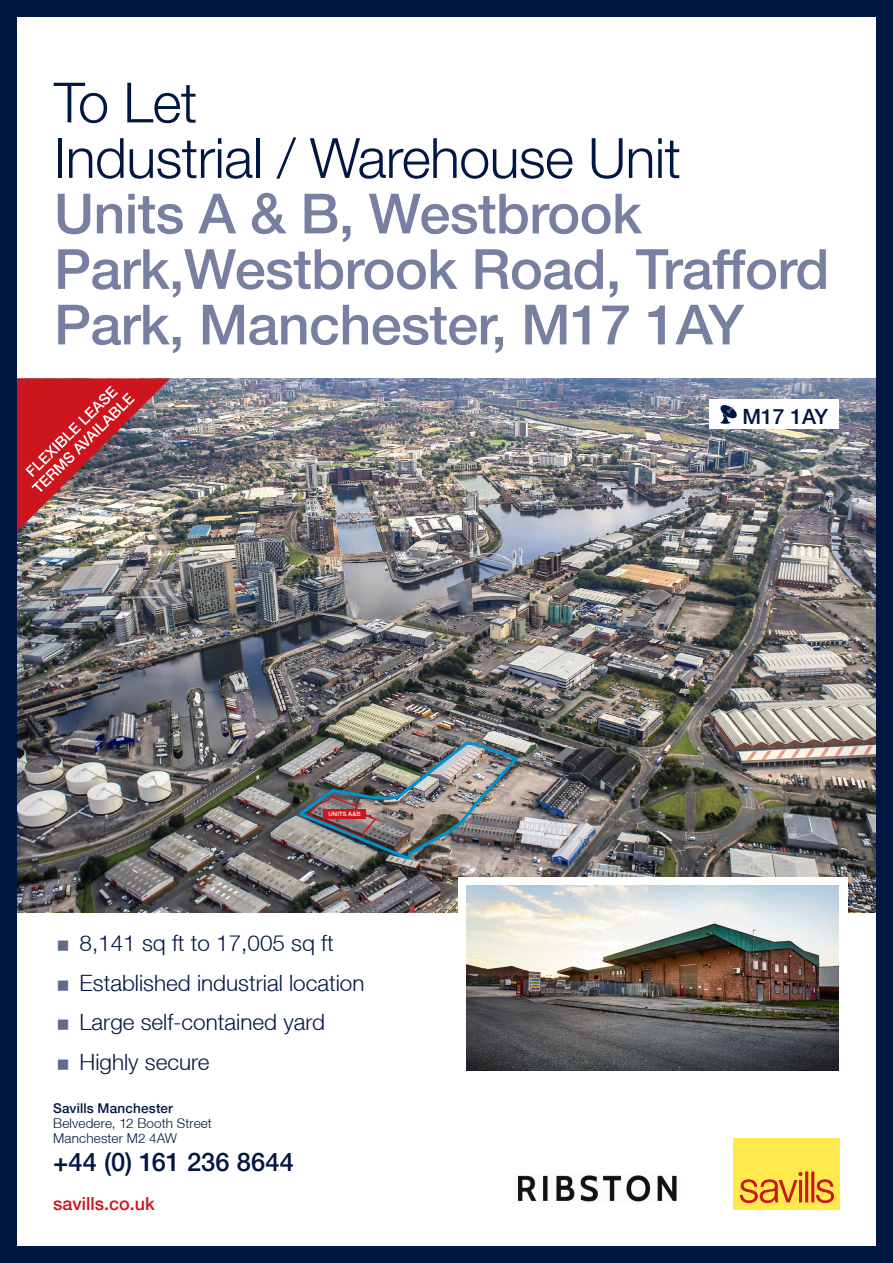
<style>
.page{position:relative;width:893px;height:1263px;background:#fff}
.page>*{position:absolute;margin:0;border:0;box-sizing:border-box;transform-origin:0 0}
.t1{font:500 55.5px/55.5px "Helvetica Neue LT";letter-spacing:-.01em;color:#7780a0}
.t2{font:500 25.5px "Helvetica Neue LT";letter-spacing:.005em;color:#001643}
.t3{font:300 22.5px "Helvetica Neue LT";color:#001643}
.BODY_TEXT_1_5PT_S_A{font:500 21px "Helvetica Neue LT";color:#001643}
.t4{font:500 18px "Helvetica Neue LT";color:#cd151d}
.t5{font:300 13.5px/15px "Helvetica Neue LT";letter-spacing:.01em;color:#001643}
.t6{font:500 13.5px "Helvetica Neue LT";letter-spacing:.01em;color:#001643}
.t7{font:500 6px "Helvetica Neue LT";letter-spacing:.025em;color:#fff}
.s1{font-weight:300;color:#001643}
</style>
<div class="page">
<img style="left:0;top:0;width:893px;height:1263px">
<div style="left:733px;top:1103px;width:107px;height:107px;background:#ffe94d"></div>
<svg style="left:740px;top:1171px;width:94px;height:32px"></svg>
<img style="left:513px;top:1174px;width:168px;height:29px">
<div style="left:710px;top:400px;width:129px;height:29px;background:#fff"></div>
<svg style="left:720px;top:405px;width:17px;height:19px"></svg>
<div style="left:458px;top:877px;width:389px;height:260px;background:#fff"></div>
<img style="left:466px;top:886px;width:373px;height:184px">
<img style="left:294px;top:739px;width:227px;height:123px">
<div style="left:323px;top:809px;width:43px;height:10px;background:#cd151d"></div>
<img style="left:17px;top:378px;width:153px;height:153px">
<svg style="left:58px;top:940px;width:10px;height:10px"></svg>
<svg style="left:58px;top:980px;width:10px;height:10px"></svg>
<svg style="left:58px;top:1020px;width:10px;height:10px"></svg>
<svg style="left:58px;top:1059px;width:10px;height:11px"></svg>
<p class="t1" style="left:54px;top:74px;width:777px"><span class="s1">To Let<br>Industrial / Warehouse Unit<br></span>Units A &amp; B, Westbrook<br>Park,Westbrook Road, Trafford<br>Park, Manchester, M17 1AY</p>
<p class="t7" style="left:328px;top:810px;width:34px">UNITS A&amp;B</p>
<p class="t3" style="left:80px;top:929px;width:256px">8,141 sq ft to 17,005 sq ft</p>
<p class="t3" style="left:80px;top:969px;width:287px">Established industrial location</p>
<p class="t3" style="left:80px;top:1009px;width:247px">Large self-contained yard</p>
<p class="t3" style="left:80px;top:1048px;width:132px">Highly secure</p>
<p class="t6" style="left:53px;top:1100px;width:121px">Savills Manchester</p>
<p class="t5" style="left:53px;top:1115px;width:160px">Belvedere, 12 Booth Street<br>Manchester M2 4AW</p>
<p class="t2" style="left:53px;top:1147px;width:242px">+44 (0) 161 236 8644</p>
<p class="t4" style="left:53px;top:1193px;width:103px">savills.co.uk</p>
<p class="BODY_TEXT_1_5PT_S_A" style="left:743px;top:404px;width:87px">M17 1AY</p>
</div>
